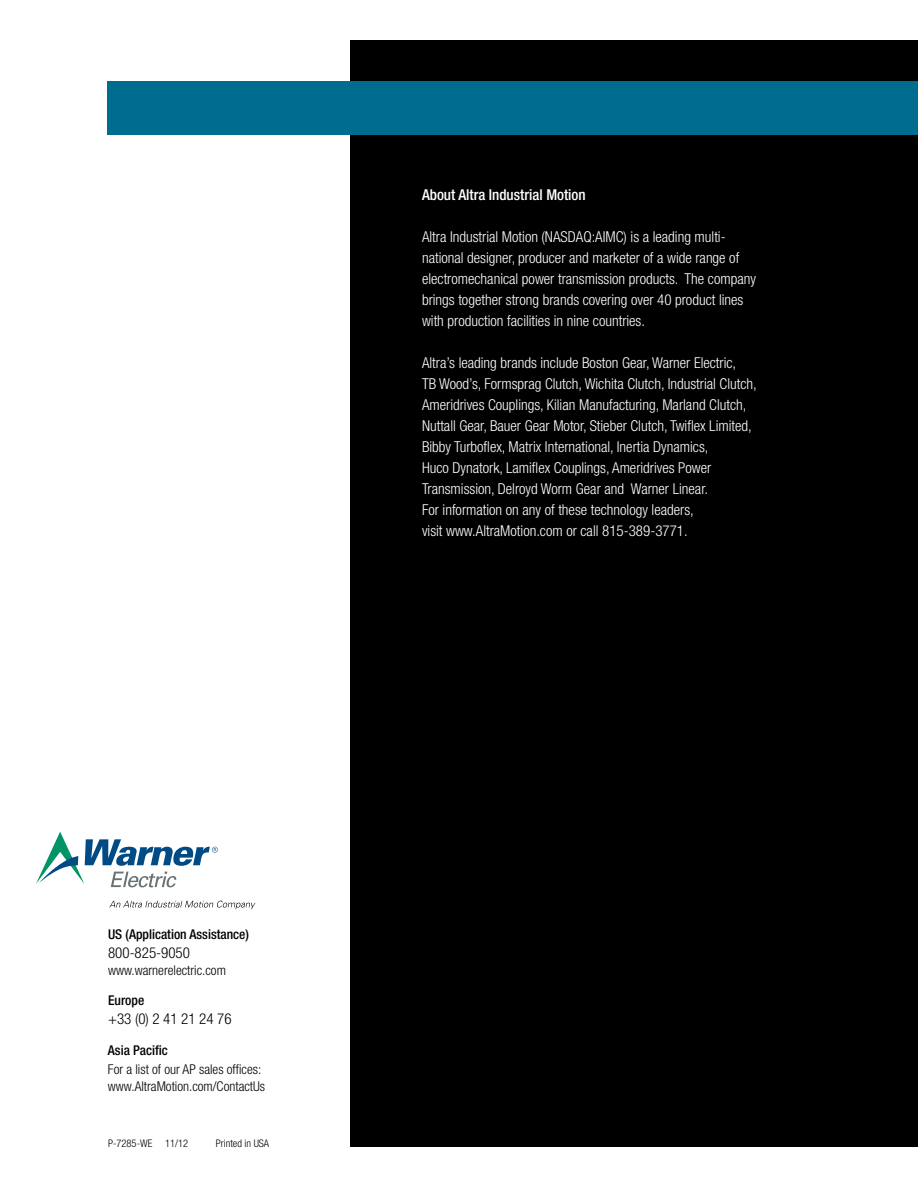
<style>
.page{position:relative;width:918px;height:1188px;background:#fff}
.page>*{position:absolute;margin:0;border:0;box-sizing:border-box;transform-origin:0 0}
.t1{font:300 condensed 15px/21px "Helvetica Neue LT Std";color:#fff}
.t2{font:300 condensed 15px "Helvetica Neue LT Std";color:#000}
.t3{font:500 condensed 15px "Helvetica Neue LT Std";color:#fff}
.t4{font:300 condensed 13.5px/16.5px "Helvetica Neue LT Std";color:#000}
.t5{font:500 condensed 13.5px "Helvetica Neue LT Std";color:#000}
.t6{font:300 condensed 10.5px "Helvetica Neue LT Std";color:#000}
</style>
<div class="page">
<div style="left:351px;top:40px;width:567px;height:1108px;background:#000"></div>
<div style="left:107px;top:81px;width:811px;height:54px;background:#006c8f"></div>
<svg style="left:109px;top:901px;width:146px;height:8px"></svg>
<svg style="left:36px;top:832px;width:182px;height:55px"></svg>
<p class="t3" style="left:422px;top:186px;width:165px">About Altra Industrial Motion</p>
<p class="t1" style="left:422px;top:226px;width:335px">Altra Industrial Motion (NASDAQ:AIMC) is a leading multi&shy;national designer, producer and marketer of a wide range of electromechanical power transmission products. The company brings together strong brands covering over 40 product lines with production facilities in nine countries.</p>
<p class="t1" style="left:422px;top:352px;width:336px">Altra’s leading brands include Boston Gear, Warner Electric,<br>TB Wood’s, Formsprag Clutch, Wichita Clutch, Industrial Clutch, Ameridrives Couplings, Kilian Manufacturing, Marland Clutch, Nuttall Gear, Bauer Gear Motor, Stieber Clutch, Twiflex Limited, Bibby Turboflex, Matrix International, Inertia Dynamics,<br>Huco Dynatork, Lamiflex Couplings, Ameridrives Power Transmission, Delroyd Worm Gear and Warner Linear.<br>For information on any of these technology leaders,<br>visit www.AltraMotion.com or call 815-389-3771.</p>
<p class="t5" style="left:108px;top:926px;width:142px">US (Application Assistance)</p>
<p class="t2" style="left:108px;top:944px;width:83px">800-825-9050</p>
<p class="t4" style="left:108px;top:962px;width:119px">www.warnerelectric.com</p>
<p class="t5" style="left:108px;top:992px;width:38px">Europe</p>
<p class="t2" style="left:108px;top:1011px;width:125px">+33 (0) 2 41 21 24 76</p>
<p class="t5" style="left:108px;top:1042px;width:61px">Asia Pacific</p>
<p class="t4" style="left:108px;top:1061px;width:159px">For a list of our AP sales offices: www.AltraMotion.com/ContactUs</p>
<p class="t6" style="left:108px;top:1138px;width:82px">P-7285-WE 11/12</p>
<p class="t6" style="left:216px;top:1138px;width:55px">Printed in USA</p>
</div>
